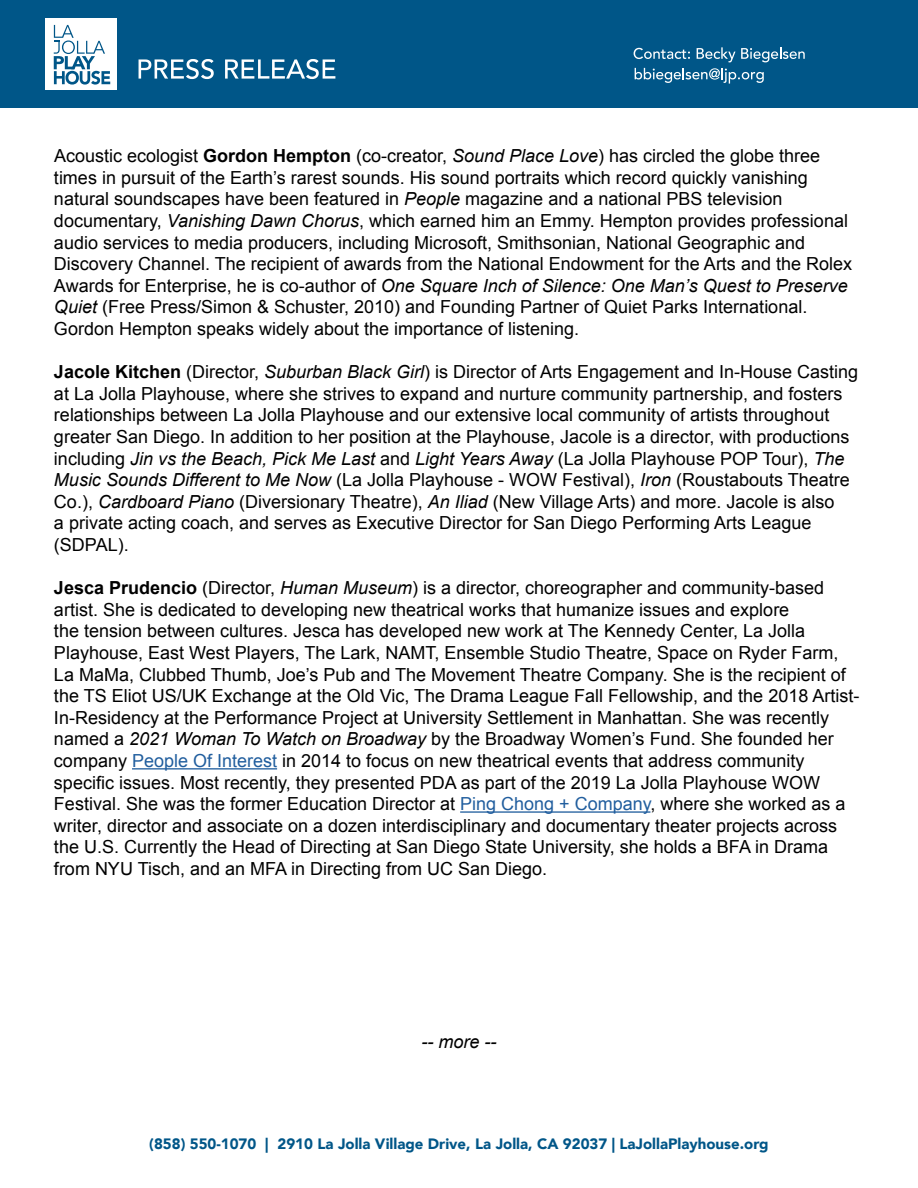
<style>
.page{position:relative;width:918px;height:1188px;background:#fff}
.page>*{position:absolute;margin:0;border:0;box-sizing:border-box;transform-origin:0 0}
.t1{font:18px/21.6px "Arial";color:#000}
.t2{font:italic 18px "Arial";color:#000}
.t3{font:900 15px "Avenir";color:#005688}
.s1{font-weight:700}
.s2{font-style:italic}
.s3{color:#215e9e}
</style>
<div class="page">
<div style="left:0;top:0;width:918px;height:107px;background:#005688"></div>
<svg style="left:139px;top:59px;width:75px;height:20px"></svg>
<svg style="left:225px;top:59px;width:110px;height:20px"></svg>
<svg style="left:634px;top:48px;width:56px;height:11px"></svg>
<svg style="left:697px;top:47px;width:38px;height:15px"></svg>
<svg style="left:741px;top:47px;width:64px;height:15px"></svg>
<svg style="left:635px;top:68px;width:129px;height:16px"></svg>
<div style="left:45px;top:19px;width:72px;height:71px;background:#fff"></div>
<svg style="left:54px;top:25px;width:56px;height:60px"></svg>
<hr style="left:132px;top:768px;width:145px;height:2px;background:#215e9e">
<hr style="left:460px;top:811px;width:190px;height:2px;background:#215e9e">
<p class="t1" style="left:54px;top:145px;width:800px">Acoustic ecologist <span class="s1">Gordon Hempton</span> (co-creator, <span class="s2">Sound Place Love</span>) has circled the globe three times in pursuit of the Earth’s rarest sounds. His sound portraits which record quickly vanishing natural soundscapes have been featured in <span class="s2">People</span> magazine and a national PBS television documentary, <span class="s2">Vanishing Dawn Chorus</span>, which earned him an Emmy. Hempton provides professional audio services to media producers, including Microsoft, Smithsonian, National Geographic and Discovery Channel. The recipient of awards from the National Endowment for the Arts and the Rolex Awards for Enterprise, he is co-author of <span class="s2">One Square Inch of Silence: One Man’s Quest to Preserve Quiet</span> (Free Press/Simon &amp; Schuster, 2010) and Founding Partner of Quiet Parks International.<br>Gordon Hempton speaks widely about the importance of listening.</p>
<p class="t1" style="left:54px;top:361px;width:806px"><span class="s1">Jacole Kitchen</span> (Director, <span class="s2">Suburban Black Girl</span>) is Director of Arts Engagement and In-House Casting at La Jolla Playhouse, where she strives to expand and nurture community partnership, and fosters relationships between La Jolla Playhouse and our extensive local community of artists throughout greater San Diego. In addition to her position at the Playhouse, Jacole is a director, with productions including <span class="s2">Jin vs the Beach, Pick Me Last</span> and <span class="s2">Light Years Away</span> (La Jolla Playhouse POP Tour), <span class="s2">The Music Sounds Different to Me Now</span> (La Jolla Playhouse - WOW Festival), <span class="s2">Iron</span> (Roustabouts Theatre Co.), <span class="s2">Cardboard Piano</span> (Diversionary Theatre), <span class="s2">An Iliad</span> (New Village Arts) and more. Jacole is also<br>a private acting coach, and serves as Executive Director for San Diego Performing Arts League (SDPAL).</p>
<p class="t1" style="left:54px;top:577px;width:807px"><span class="s1">Jesca Prudencio</span> (Director, <span class="s2">Human Museum</span>) is a director, choreographer and community-based artist. She is dedicated to developing new theatrical works that humanize issues and explore<br>the tension between cultures. Jesca has developed new work at The Kennedy Center, La Jolla Playhouse, East West Players, The Lark, NAMT, Ensemble Studio Theatre, Space on Ryder Farm, La MaMa, Clubbed Thumb, Joe’s Pub and The Movement Theatre Company. She is the recipient of the TS Eliot US/UK Exchange at the Old Vic, The Drama League Fall Fellowship, and the 2018 Artist-In-Residency at the Performance Project at University Settlement in Manhattan. She was recently named a <span class="s2">2021 Woman To Watch on Broadway</span> by the Broadway Women’s Fund. She founded her company <span class="s3">People Of Interest</span> in 2014 to focus on new theatrical events that address community specific issues. Most recently, they presented PDA as part of the 2019 La Jolla Playhouse WOW Festival. She was the former Education Director at <span class="s3">Ping Chong + Company</span>, where she worked as a writer, director and associate on a dozen interdisciplinary and documentary theater projects across the U.S. Currently the Head of Directing at San Diego State University, she holds a BFA in Drama from NYU Tisch, and an MFA in Directing from UC San Diego.</p>
<p class="t2" style="left:422px;top:1030px;width:76px">-- more --</p>
<p class="t3" style="left:149px;top:1131px;width:621px">(858) 550-1070 | 2910 La Jolla Village Drive, La Jolla, CA 92037 | LaJollaPlayhouse.org</p>
</div>
